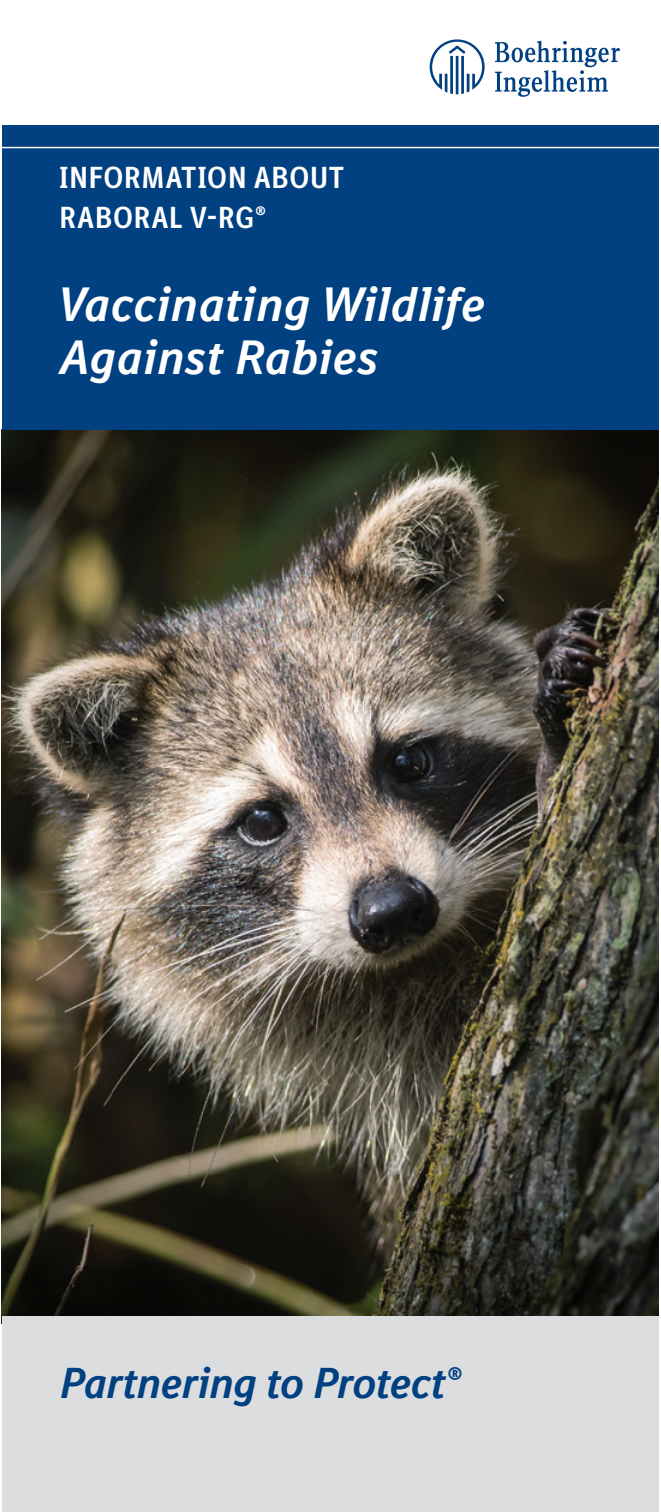
<style>
.page{position:relative;width:661px;height:1512px;background:#fff}
.page>*{position:absolute;margin:0;border:0;box-sizing:border-box;transform-origin:0 0}
.t1{font:italic 700 47px/52.5px "BI Sans NEXT";letter-spacing:.025em;color:#fff}
.t2{font:italic 700 42.25px "BI Sans NEXT";color:#014081}
.t3{font:700 29.75px/40px "BI Sans NEXT Cond";letter-spacing:.05em;color:#fff}
</style>
<div class="page">
<img style="left:2px;top:430px;width:656px;height:887px">
<div style="left:2px;top:1317px;width:656px;height:195px;background:#dcdddf"></div>
<svg style="left:429px;top:39px;width:55px;height:55px"></svg>
<svg style="left:495px;top:41px;width:124px;height:56px"></svg>
<div style="left:2px;top:126px;width:656px;height:304px;background:#014081"></div>
<hr style="left:2px;top:147px;width:656px;height:1px;background:#fff">
<p class="t3" style="left:60px;top:158px;width:285px">INFORMATION ABOUT<br>RABORAL V-RG®</p>
<p class="t1" style="left:60px;top:278px;width:425px">Vaccinating Wildlife<br>Against Rabies</p>
<p class="t2" style="left:60px;top:1359px;width:401px">Partnering to Protect®</p>
</div>
